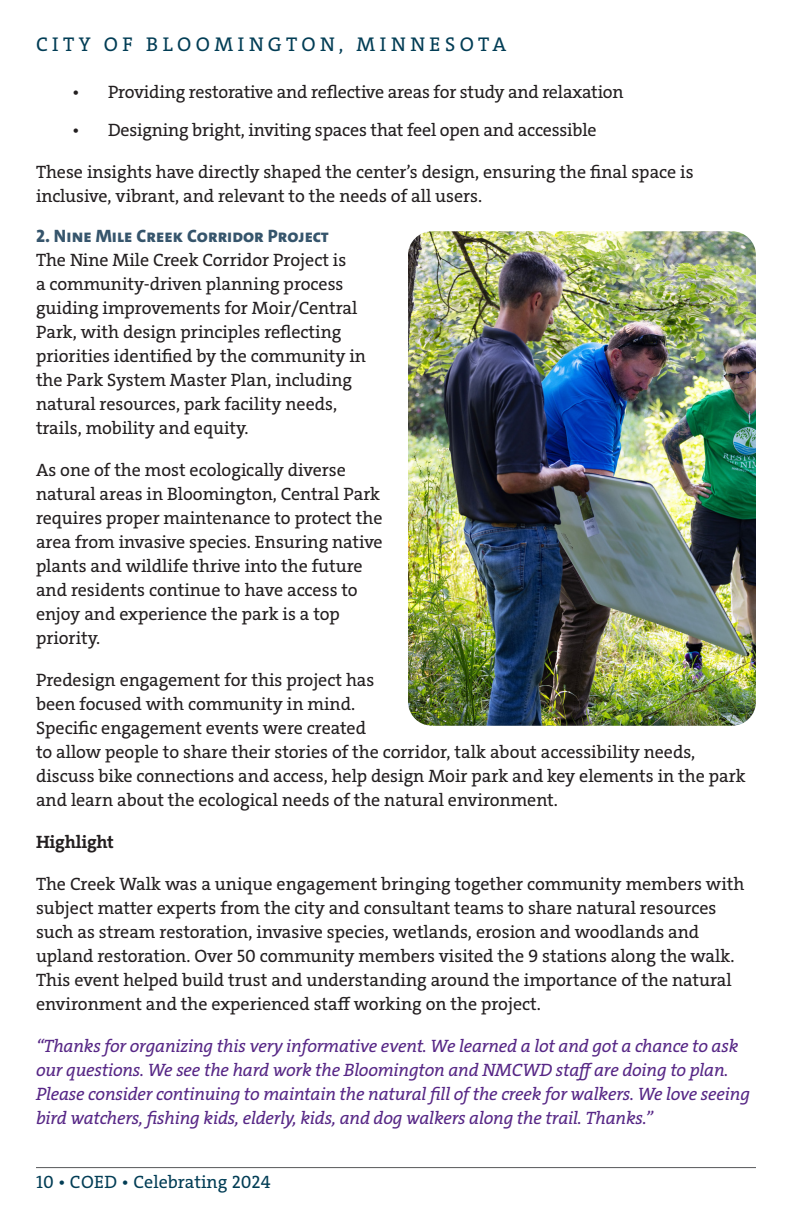
<style>
.page{position:relative;width:792px;height:1224px;background:#fff}
.page>*{position:absolute;margin:0;border:0;box-sizing:border-box;transform-origin:0 0}
.t1{font:20px "The Serif";letter-spacing:.225em;color:#023d55}
.Paragraph{font:18px/24px "The Serif";color:#231f20}
.Quotes{font:italic 18px/24px "The Serif";letter-spacing:-.01em;color:#572786}
.bullet{font:18px "The Serif";letter-spacing:-.01em;color:#231f20}
.NEW_HED_3{font:800 18px "The Sans";color:#36556c}
.t2{font:18px "The Serif";color:#023d55}
.Paragraph-2{font:700 18px "The Serif";letter-spacing:-.01em;color:#231f20}
</style>
<div class="page">
<hr style="left:36px;top:1167px;width:720px;height:1px;background:#57585a">
<img style="left:408px;top:231px;width:348px;height:495px">
<p class="t1" style="left:36px;top:31px;width:472px">CITY OF BLOOMINGTON, MINNESOTA</p>
<p class="bullet" style="left:72px;top:81px;width:553px">• Providing restorative and reflective areas for study and relaxation</p>
<p class="bullet" style="left:72px;top:119px;width:526px">• Designing bright, inviting spaces that feel open and accessible</p>
<p class="Paragraph" style="left:36px;top:160px;width:659px">These insights have directly shaped the center’s design, ensuring the final space is inclusive, vibrant, and relevant to the needs of all users.</p>
<h3 class="NEW_HED_3" style="left:36px;top:224px;width:294px">2. Nine Mile Creek Corridor Project</h3>
<p class="Paragraph" style="left:36px;top:248px;width:332px">The Nine Mile Creek Corridor Project is<br>a community-driven planning process guiding improvements for Moir/Central Park, with design principles reflecting priorities identified by the community in the Park System Master Plan, including natural resources, park facility needs, trails, mobility and equity.</p>
<p class="Paragraph" style="left:36px;top:458px;width:348px">As one of the most ecologically diverse natural areas in Bloomington, Central Park requires proper maintenance to protect the area from invasive species. Ensuring native plants and wildlife thrive into the future and residents continue to have access to enjoy and experience the park is a top priority.</p>
<p class="Paragraph" style="left:36px;top:668px;width:711px">Predesign engagement for this project has<br>been focused with community in mind.<br>Specific engagement events were created<br>to allow people to share their stories of the corridor, talk about accessibility needs, discuss bike connections and access, help design Moir park and key elements in the park and learn about the ecological needs of the natural environment.</p>
<p class="Paragraph-2" style="left:36px;top:830px;width:79px">Highlight</p>
<p class="Paragraph" style="left:36px;top:872px;width:710px">The Creek Walk was a unique engagement bringing together community members with subject matter experts from the city and consultant teams to share natural resources such as stream restoration, invasive species, wetlands, erosion and woodlands and upland restoration. Over 50 community members visited the 9 stations along the walk.<br>This event helped build trust and understanding around the importance of the natural environment and the experienced staff working on the project.</p>
<p class="Quotes" style="left:36px;top:1034px;width:716px">“Thanks for organizing this very informative event. We learned a lot and got a chance to ask our questions. We see the hard work the Bloomington and NMCWD staff are doing to plan.<br>Please consider continuing to maintain the natural fill of the creek for walkers. We love seeing bird watchers, fishing kids, elderly, kids, and dog walkers along the trail. Thanks.”</p>
<p class="t2" style="left:36px;top:1170px;width:236px">10 • COED • Celebrating 2024</p>
</div>
